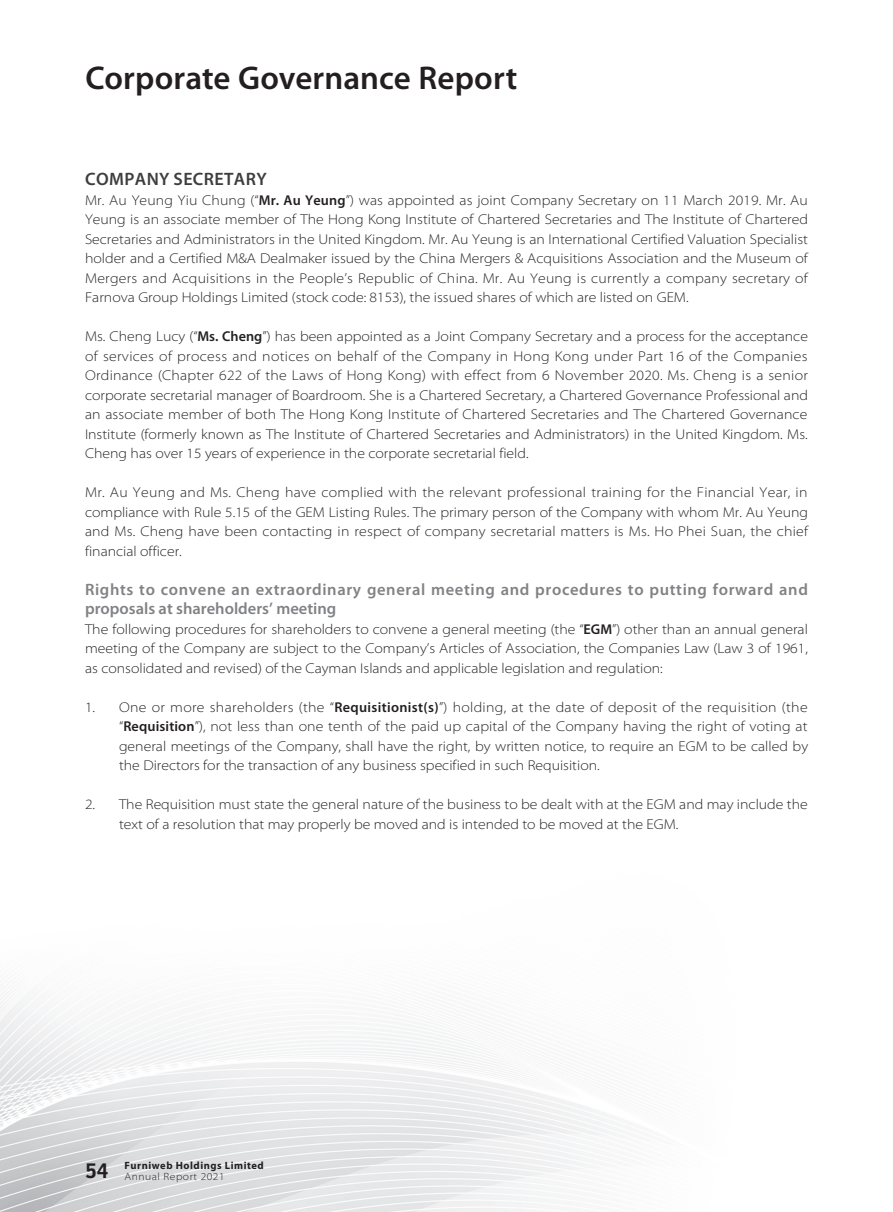
<style>
.page{position:relative;width:893px;height:1212px;background:#fff}
.page>*{position:absolute;margin:0;border:0;box-sizing:border-box;transform-origin:0 0}
.t1{font:600 33px "Myriad Pro";letter-spacing:.005em;color:#231f20}
.t2{font:700 21px "Battersea";color:#231f20}
._01_H1{font:600 18px "Myriad Pro";letter-spacing:.02em;color:#3e3e3f}
._02_H2{font:600 16.5px/19.5px "Myriad Pro";letter-spacing:.04em;color:#808285}
._00_txt{font:300 semi-expanded 14.25px/19.5px "Myriad Pro";color:#231f20;text-align:justify}
.t3{font:700 10.5px "Myriad Pro";letter-spacing:.05em;color:#231f20}
.t4{font:300 semi-expanded 10.5px "Myriad Pro";letter-spacing:.05em;color:#231f20}
.s1{font-weight:600;font-stretch:normal}
</style>
<div class="page">
<img style="left:0;top:988px;width:630px;height:224px">
<h1 class="t1" style="left:85px;top:56px;width:433px">Corporate Governance Report</h1>
<p class="_01_H1" style="left:85px;top:168px;width:183px">COMPANY SECRETARY</p>
<p class="_00_txt" style="left:85px;top:190px;width:724px">Mr. Au Yeung Yiu Chung (“<span class="s1">Mr. Au Yeung</span>”) was appointed as joint Company Secretary on 11 March 2019. Mr. Au Yeung is an associate member of The Hong Kong Institute of Chartered Secretaries and The Institute of Chartered Secretaries and Administrators in the United Kingdom. Mr. Au Yeung is an International Certified Valuation Specialist holder and a Certified M&amp;A Dealmaker issued by the China Mergers &amp; Acquisitions Association and the Museum of Mergers and Acquisitions in the People’s Republic of China. Mr. Au Yeung is currently a company secretary of Farnova Group Holdings Limited (stock code: 8153), the issued shares of which are listed on GEM.</p>
<p class="_00_txt" style="left:85px;top:326px;width:724px">Ms. Cheng Lucy (“<span class="s1">Ms. Cheng</span>”) has been appointed as a Joint Company Secretary and a process for the acceptance of services of process and notices on behalf of the Company in Hong Kong under Part 16 of the Companies Ordinance (Chapter 622 of the Laws of Hong Kong) with effect from 6 November 2020. Ms. Cheng is a senior corporate secretarial manager of Boardroom. She is a Chartered Secretary, a Chartered Governance Professional and an associate member of both The Hong Kong Institute of Chartered Secretaries and The Chartered Governance Institute (formerly known as The Institute of Chartered Secretaries and Administrators) in the United Kingdom. Ms.<br>Cheng has over 15 years of experience in the corporate secretarial field.</p>
<p class="_00_txt" style="left:85px;top:482px;width:724px">Mr. Au Yeung and Ms. Cheng have complied with the relevant professional training for the Financial Year, in compliance with Rule 5.15 of the GEM Listing Rules. The primary person of the Company with whom Mr. Au Yeung and Ms. Cheng have been contacting in respect of company secretarial matters is Ms. Ho Phei Suan, the chief financial officer.</p>
<p class="_02_H2" style="left:85px;top:579px;width:724px">Rights to convene an extraordinary general meeting and procedures to putting forward and proposals at shareholders’ meeting</p>
<p class="_00_txt" style="left:85px;top:619px;width:724px">The following procedures for shareholders to convene a general meeting (the “<span class="s1">EGM</span>”) other than an annual general meeting of the Company are subject to the Company’s Articles of Association, the Companies Law (Law 3 of 1961, as consolidated and revised) of the Cayman Islands and applicable legislation and regulation:</p>
<p class="_00_txt" style="left:119px;top:697px;width:691px;text-indent:-34px">1. One or more shareholders (the “<span class="s1">Requisitionist(s)</span>”) holding, at the date of deposit of the requisition (the “<span class="s1">Requisition</span>”), not less than one tenth of the paid up capital of the Company having the right of voting at general meetings of the Company, shall have the right, by written notice, to require an EGM to be called by the Directors for the transaction of any business specified in such Requisition.</p>
<p class="_00_txt" style="left:119px;top:794px;width:690px;text-indent:-34px">2. The Requisition must state the general nature of the business to be dealt with at the EGM and may include the text of a resolution that may properly be moved and is intended to be moved at the EGM.</p>
<h2 class="t2" style="left:85px;top:1158px;width:25px">54</h2>
<p class="t3" style="left:125px;top:1159px;width:141px">Furniweb Holdings Limited</p>
<p class="t4" style="left:125px;top:1170px;width:102px">Annual Report 2021</p>
</div>
